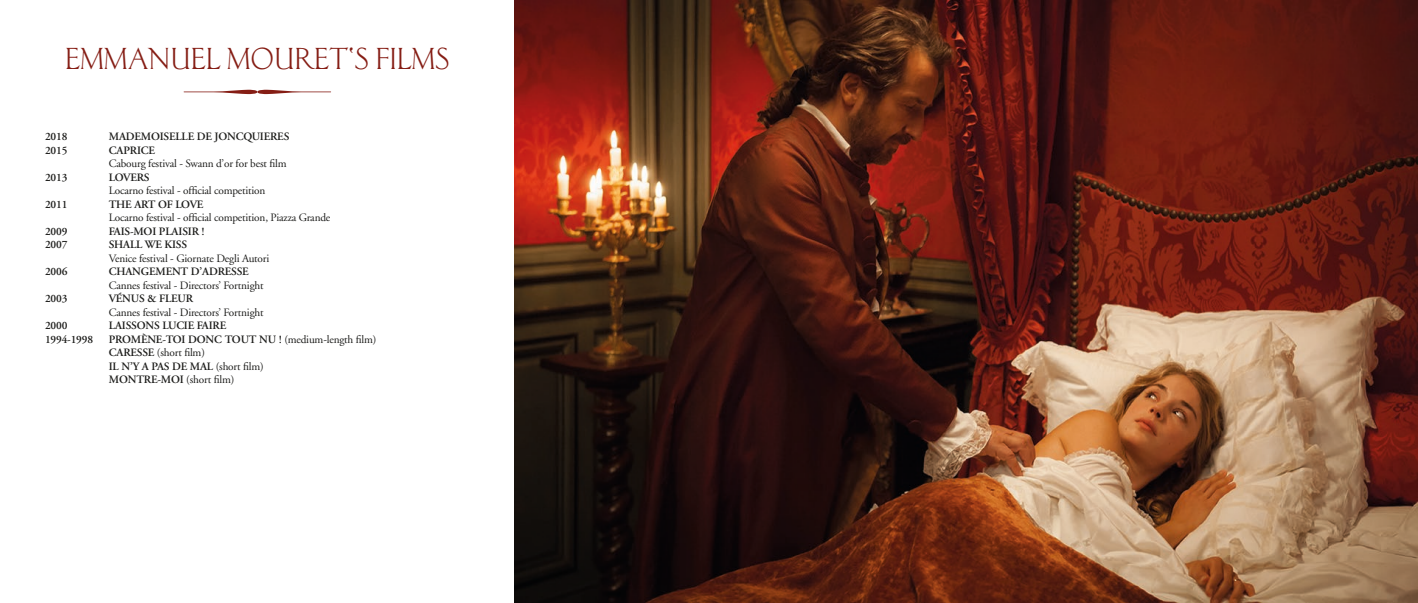
<style>
.page{position:relative;width:1418px;height:603px;background:#fff}
.page>*{position:absolute;margin:0;border:0;box-sizing:border-box;transform-origin:0 0}
.t1{font:31.25px "AT Classic Roman";color:#851d14}
.t2{font:600 11.25px/13.5px "Adobe Garamond";letter-spacing:-.015em;color:#1d1d1b}
.t3{font:11.25px "Adobe Garamond";letter-spacing:-.015em;color:#1d1d1b}
.s1{font-weight:400}
</style>
<div class="page">
<svg style="left:184px;top:90px;width:147px;height:4px"></svg>
<img style="left:515px;top:1px;width:902px;height:601px">
<h1 class="t1" style="left:65px;top:41px;width:386px">EMMANUEL MOURET‘S FILMS</h1>
<p class="t2" style="left:45px;top:130px;width:24px">2018</p>
<p class="t2" style="left:109px;top:130px;width:182px">MADEMOISELLE DE JONCQUIERES</p>
<p class="t2" style="left:45px;top:143px;width:24px">2015</p>
<p class="t2" style="left:109px;top:143px;width:48px">CAPRICE</p>
<p class="t3" style="left:109px;top:157px;width:179px">Cabourg festival - Swann d’or for best film</p>
<p class="t2" style="left:45px;top:170px;width:24px">2013</p>
<p class="t2" style="left:109px;top:170px;width:42px">LOVERS</p>
<p class="t3" style="left:109px;top:184px;width:158px">Locarno festival - official competition</p>
<p class="t2" style="left:45px;top:197px;width:24px">2011</p>
<p class="t2" style="left:109px;top:197px;width:96px">THE ART OF LOVE</p>
<p class="t3" style="left:109px;top:211px;width:223px">Locarno festival - official competition, Piazza Grande</p>
<p class="t2" style="left:45px;top:224px;width:24px">2009</p>
<p class="t2" style="left:109px;top:224px;width:97px">FAIS-MOI PLAISIR !</p>
<p class="t2" style="left:45px;top:238px;width:24px">2007</p>
<p class="t2" style="left:109px;top:238px;width:80px">SHALL WE KISS</p>
<p class="t3" style="left:109px;top:252px;width:162px">Venice festival - Giornate Degli Autori</p>
<p class="t2" style="left:45px;top:265px;width:24px">2006</p>
<p class="t2" style="left:109px;top:265px;width:141px">CHANGEMENT D’ADRESSE</p>
<p class="t3" style="left:109px;top:279px;width:156px">Cannes festival - Directors’ Fortnight</p>
<p class="t2" style="left:45px;top:292px;width:24px">2003</p>
<p class="t2" style="left:109px;top:292px;width:86px">VÉNUS &amp; FLEUR</p>
<p class="t3" style="left:109px;top:306px;width:156px">Cannes festival - Directors’ Fortnight</p>
<p class="t2" style="left:45px;top:319px;width:24px">2000</p>
<p class="t2" style="left:109px;top:319px;width:119px">LAISSONS LUCIE FAIRE</p>
<p class="t2" style="left:45px;top:332px;width:50px">1994-1998</p>
<p class="t2" style="left:109px;top:332px;width:269px">PROMÈNE-TOI DONC TOUT NU ! <span class="s1">(medium-length film)<br></span>CARESSE <span class="s1">(short film)<br></span>IL N’Y A PAS DE MAL <span class="s1">(short film)<br></span>MONTRE-MOI <span class="s1">(short film)</span></p>
</div>
